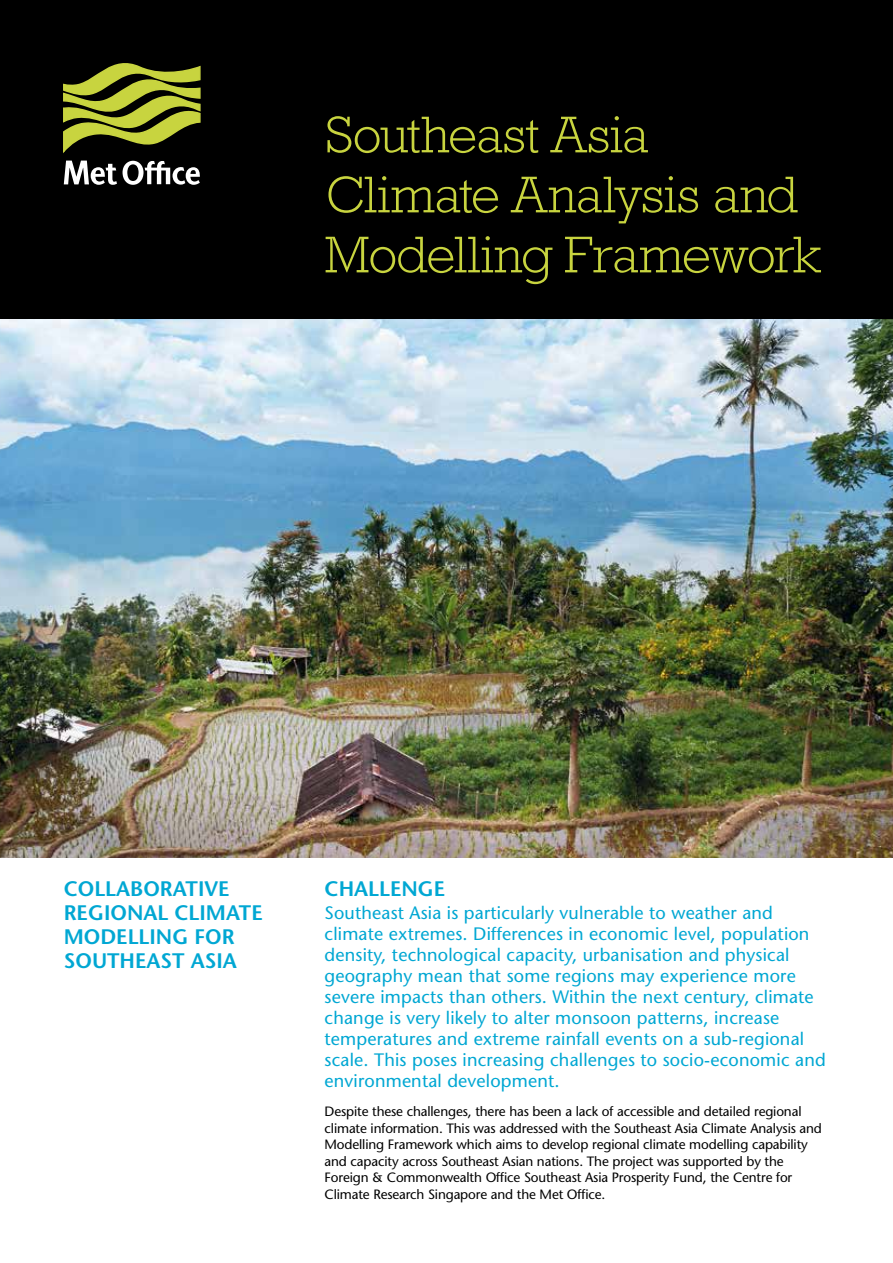
<style>
.page{position:relative;width:893px;height:1263px;background:#fff}
.page>*{position:absolute;margin:0;border:0;box-sizing:border-box;transform-origin:0 0}
.Main_Title{font:300 52.5px/60px "M Rockwell";letter-spacing:-.02em;color:#c8d43f}
.Blue_Subhead{font:600 21px/24px "Stone Sans";color:#00a7d3}
.Pull_Out_Copy{font:600 21px "Stone Sans";color:#00a7d3}
.Pull_Out_Copy-2{font:18px/21px "Stone Sans";letter-spacing:.01em;color:#00a7d3}
.Body{font:13.5px/16.5px "Stone Sans";letter-spacing:-.01em;color:#000}
</style>
<div class="page">
<img style="left:0;top:319px;width:893px;height:539px">
<div style="left:0;top:0;width:893px;height:319px;background:#000"></div>
<svg style="left:64px;top:161px;width:136px;height:24px"></svg>
<svg style="left:63px;top:63px;width:138px;height:90px"></svg>
<p class="Main_Title" style="left:325px;top:105px;width:497px">Southeast Asia<br>Climate Analysis and<br>Modelling Framework</p>
<p class="Blue_Subhead" style="left:64px;top:876px;width:200px">COLLABORATIVE<br>REGIONAL CLIMATE<br>MODELLING FOR<br>SOUTHEAST ASIA</p>
<p class="Pull_Out_Copy" style="left:325px;top:875px;width:122px">CHALLENGE</p>
<p class="Pull_Out_Copy-2" style="left:325px;top:902px;width:503px">Southeast Asia is particularly vulnerable to weather and climate extremes. Differences in economic level, population density, technological capacity, urbanisation and physical geography mean that some regions may experience more severe impacts than others. Within the next century, climate change is very likely to alter monsoon patterns, increase temperatures and extreme rainfall events on a sub-regional scale. This poses increasing challenges to socio-economic and environmental development.</p>
<p class="Body" style="left:325px;top:1103px;width:499px">Despite these challenges, there has been a lack of accessible and detailed regional climate information. This was addressed with the Southeast Asia Climate Analysis and Modelling Framework which aims to develop regional climate modelling capability and capacity across Southeast Asian nations. The project was supported by the Foreign &amp; Commonwealth Office Southeast Asia Prosperity Fund, the Centre for Climate Research Singapore and the Met Office.</p>
</div>
